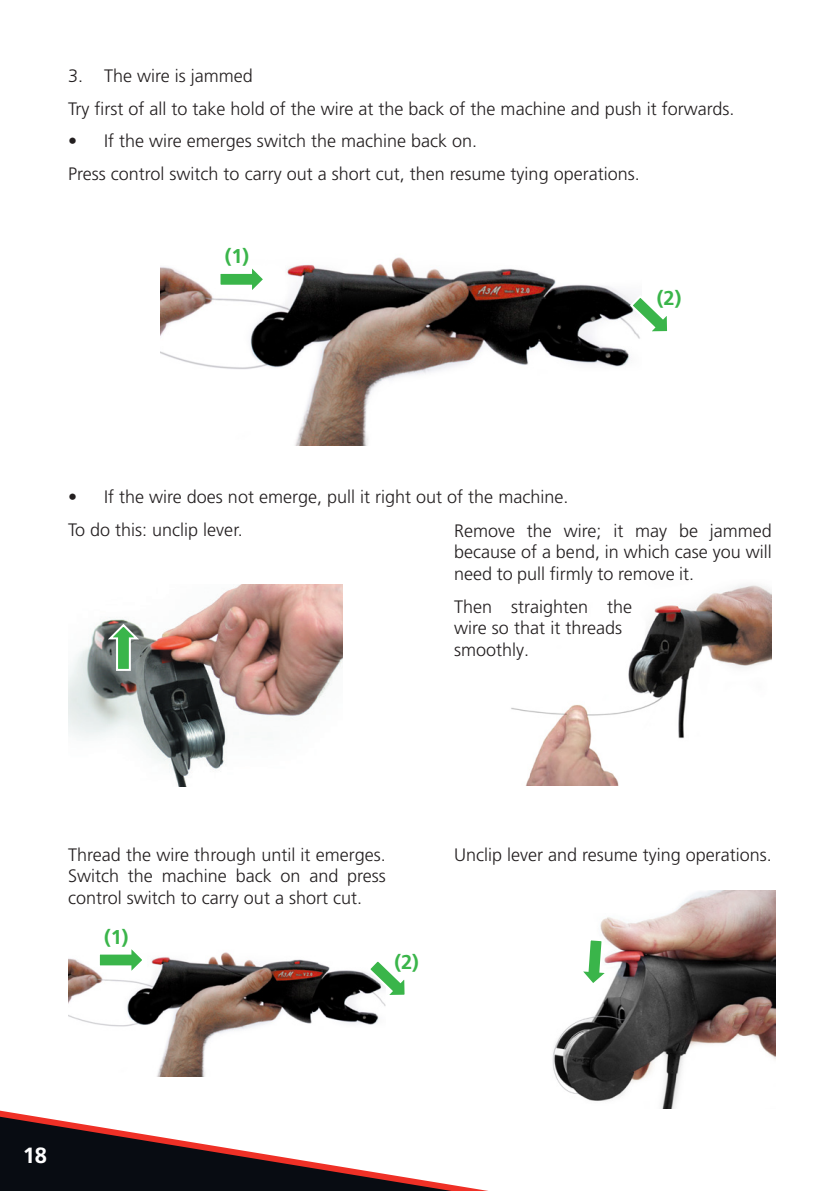
<style>
.page{position:relative;width:840px;height:1191px;background:#fff}
.page>*{position:absolute;margin:0;border:0;box-sizing:border-box;transform-origin:0 0}
.t1{font:700 22px "Frutiger Pro";color:#fff}
.table_des_matières{font:700 20px "Frutiger Pro";color:#3ab54a}
.Titre1{font:300 18px/21.6px "Frutiger Pro";color:#231f20;text-align:justify}
</style>
<div class="page">
<svg style="left:0;top:1108px;width:674px;height:83px"></svg>
<img style="left:160px;top:257px;width:480px;height:188px">
<svg style="left:217px;top:261px;width:50px;height:36px"></svg>
<svg style="left:628px;top:257px;width:39px;height:78px"></svg>
<img style="left:68px;top:952px;width:318px;height:124px">
<svg style="left:97px;top:949px;width:49px;height:29px"></svg>
<svg style="left:366px;top:952px;width:39px;height:46px"></svg>
<img style="left:68px;top:584px;width:275px;height:202px">
<svg style="left:105px;top:622px;width:36px;height:50px"></svg>
<img style="left:511px;top:585px;width:260px;height:200px">
<img style="left:552px;top:890px;width:222px;height:218px">
<svg style="left:576px;top:890px;width:35px;height:97px"></svg>
<p class="Titre1" style="left:68px;top:65px;width:186px">3. The wire is jammed</p>
<p class="Titre1" style="left:68px;top:98px;width:667px">Try first of all to take hold of the wire at the back of the machine and push it forwards.</p>
<p class="Titre1" style="left:68px;top:130px;width:410px">• If the wire emerges switch the machine back on.</p>
<p class="Titre1" style="left:68px;top:163px;width:573px">Press control switch to carry out a short cut, then resume tying operations.</p>
<p class="table_des_matières" style="left:225px;top:244px;width:26px">(1)</p>
<p class="table_des_matières" style="left:656px;top:286px;width:26px">(2)</p>
<p class="Titre1" style="left:68px;top:486px;width:501px">• If the wire does not emerge, pull it right out of the machine.</p>
<p class="Titre1" style="left:68px;top:519px;width:176px">To do this: unclip lever.</p>
<p class="Titre1" style="left:454px;top:520px;width:319px">Remove the wire; it may be jammed because of a bend, in which case you will need to pull firmly to remove it.</p>
<p class="Titre1" style="left:454px;top:596px;width:180px;text-align:left">Then straighten the wire so that it threads smoothly.</p>
<p class="Titre1" style="left:68px;top:843px;width:319px">Thread the wire through until it emerges.<br>Switch the machine back on and press control switch to carry out a short cut.</p>
<p class="Titre1" style="left:454px;top:843px;width:319px">Unclip lever and resume tying operations.</p>
<p class="table_des_matières" style="left:104px;top:925px;width:26px">(1)</p>
<p class="table_des_matières" style="left:394px;top:950px;width:26px">(2)</p>
<p class="t1" style="left:23px;top:1142px;width:26px">18</p>
</div>
